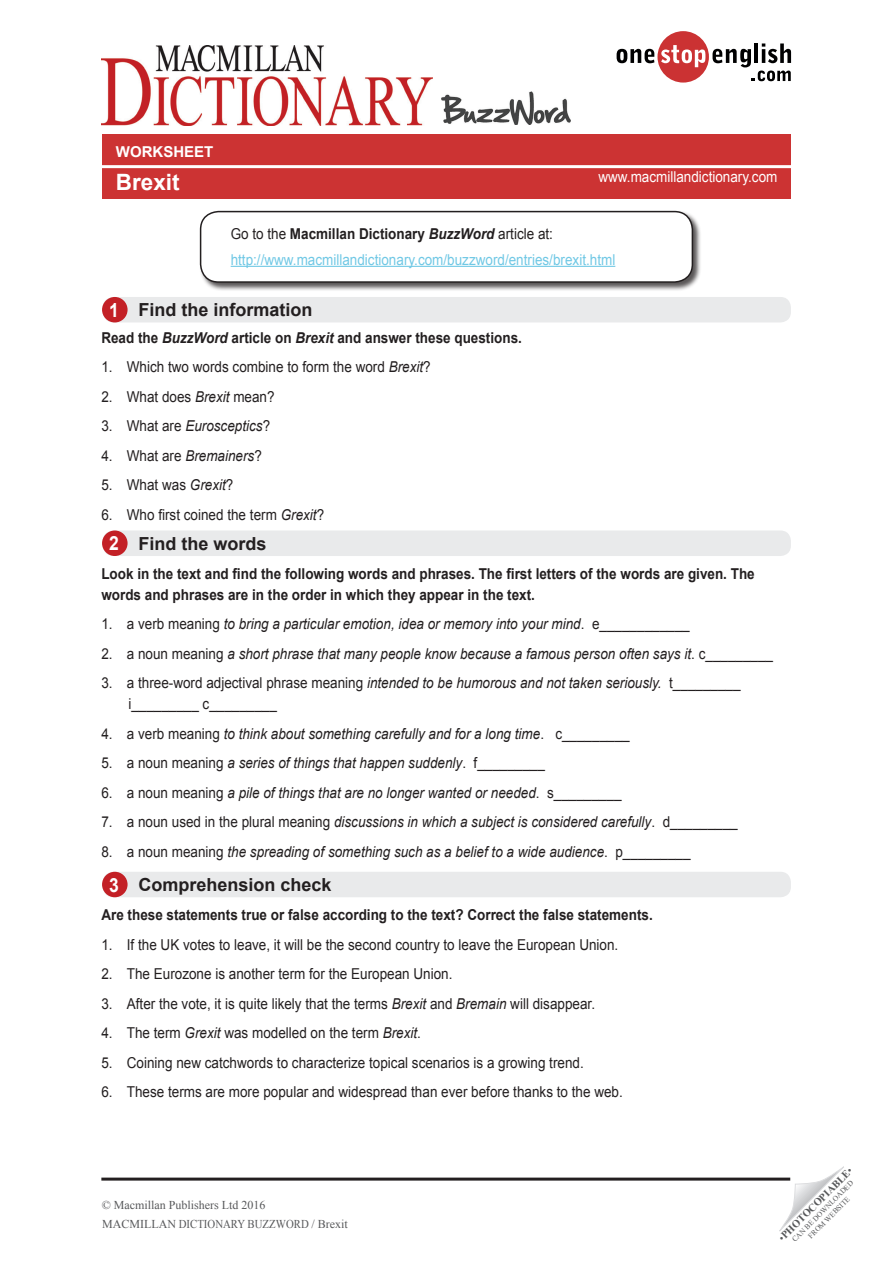
<style>
.page{position:relative;width:893px;height:1263px;background:#fff}
.page>*{position:absolute;margin:0;border:0;box-sizing:border-box;transform-origin:0 0}
.t1{font:700 22.5px "Arial";color:#fff}
.key_exercise_titles{font:700 19.5px "Arial";color:#fff;scale:.9 1}
.t2{font:700 18px "Arial";color:#231f20}
.t3{font:15px/21px "Arial";color:#231f20;scale:.9 1}
.t4{font:italic 15px "Arial";color:#231f20;scale:.9 1}
.Gap_fill_text{font:700 15px/21px "Arial";color:#231f20;scale:.9 1}
.Gap_fill_text-2{font:15px "Arial";color:#70c8e5;scale:.9 1}
.t5{font:15px "Arial";color:#fff;scale:.9 1}
.Gap_fill_text-3{font:700 15px "Arial";color:#fff}
.t6{font:12px/18.8px "Times New Roman";color:#57585a}
.t7{font:700 10.5px "Times New Roman";color:#57585a}
.t8{font:7.5px/9px "Times New Roman";color:#57585a;text-align:center}
.s1{font-weight:400}
.s2{font-style:italic}
.s3{font-style:normal}
</style>
<div class="page">
<svg style="left:779px;top:1167px;width:65px;height:64px"></svg>
<hr style="left:101px;top:1177px;width:689px;height:3px;background:#231f20">
<div style="left:102px;top:134px;width:689px;height:65px;background:#c33"></div>
<hr style="left:102px;top:165px;width:689px;height:3px;background:#fff">
<svg style="left:617px;top:31px;width:174px;height:52px"></svg>
<img style="left:101px;top:46px;width:331px;height:79px">
<img style="left:442px;top:92px;width:128px;height:33px">
<div style="left:199px;top:210px;width:503px;height:81px;background:#231f20;opacity:.75"></div>
<div style="left:201px;top:212px;width:491px;height:70px;background:#fff;border-radius:18px"></div>
<div style="left:200px;top:211px;width:493px;height:72px;border:2px solid #231f20;border-radius:18px"></div>
<hr style="left:231px;top:266px;width:384px;height:1px;background:#70c8e5">
<div style="left:103px;top:297px;width:688px;height:25px;background:#e9eaeb;border-radius:10px"></div>
<div style="left:102px;top:297px;width:26px;height:25px;background:#c32026;border-radius:50%"></div>
<div style="left:103px;top:530px;width:688px;height:26px;background:#e9eaeb;border-radius:10px"></div>
<div style="left:102px;top:530px;width:26px;height:26px;background:#c32026;border-radius:50%"></div>
<div style="left:103px;top:872px;width:688px;height:25px;background:#e9eaeb;border-radius:10px"></div>
<div style="left:102px;top:872px;width:26px;height:25px;background:#c32026;border-radius:50%"></div>
<p class="Gap_fill_text-3" style="left:116px;top:141px;width:99px">WORKSHEET</p>
<h1 class="t1" style="left:116px;top:167px;width:65px">Brexit</h1>
<p class="t5" style="left:598px;top:167px;width:200px">www.macmillandictionary.com</p>
<p class="Gap_fill_text" style="left:231px;top:224px;width:360px"><span class="s1">Go to the</span> Macmillan Dictionary <span class="s2">BuzzWord</span> <span class="s1">article at:</span></p>
<p class="Gap_fill_text-2" style="left:231px;top:250px;width:429px">http://www.macmillandictionary.com/buzzword/entries/brexit.html</p>
<p class="key_exercise_titles" style="left:109px;top:297px;width:12px">1</p>
<p class="t2" style="left:138px;top:298px;width:176px">Find the information</p>
<p class="Gap_fill_text" style="left:101px;top:327px;width:469px">Read the <span class="s2">BuzzWord</span> article on <span class="s2">Brexit</span> and answer these questions.</p>
<p class="t3" style="left:101px;top:356px;width:367px">1. Which two words combine to form the word <span class="s2">Brexit</span>?</p>
<p class="t3" style="left:101px;top:386px;width:194px">2. What does <span class="s2">Brexit</span> mean?</p>
<p class="t4" style="left:101px;top:416px;width:189px"><span class="s3">3. What are</span> Eurosceptics<span class="s3">?</span></p>
<p class="t3" style="left:101px;top:445px;width:180px">4. What are <span class="s2">Bremainers</span>?</p>
<p class="t3" style="left:101px;top:474px;width:148px">5. What was <span class="s2">Grexit</span>?</p>
<p class="t3" style="left:101px;top:504px;width:249px">6. Who first coined the term <span class="s2">Grexit</span>?</p>
<p class="key_exercise_titles" style="left:109px;top:530px;width:12px">2</p>
<p class="t2" style="left:138px;top:531px;width:130px">Find the words</p>
<p class="Gap_fill_text" style="left:101px;top:563px;width:727px">Look in the text and find the following words and phrases. The first letters of the words are given. The words and phrases are in the order in which they appear in the text.</p>
<p class="t4" style="left:101px;top:614px;width:655px"><span class="s3">1. a verb meaning</span> to bring a particular emotion, idea or memory into your mind<span class="s3">. e____________</span></p>
<p class="t4" style="left:101px;top:644px;width:748px"><span class="s3">2. a noun meaning</span> a short phrase that many people know because a famous person often says it<span class="s3">. c_________</span></p>
<p class="t3" style="left:128px;top:673px;width:682px;text-indent:-27px">3. a three-word adjectival phrase meaning <span class="s2">intended to be humorous and not taken seriously.</span> t_________ i_________ c_________</p>
<p class="t4" style="left:101px;top:724px;width:589px"><span class="s3">4. a verb meaning</span> to think about something carefully and for a long time<span class="s3">. c_________</span></p>
<p class="t4" style="left:101px;top:753px;width:494px"><span class="s3">5. a noun meaning</span> a series of things that happen suddenly<span class="s3">. f_________</span></p>
<p class="t4" style="left:101px;top:783px;width:579px"><span class="s3">6. a noun meaning</span> a pile of things that are no longer wanted or needed<span class="s3">. s_________</span></p>
<p class="t4" style="left:101px;top:812px;width:709px"><span class="s3">7. a noun used in the plural meaning</span> discussions in which a subject is considered carefully<span class="s3">. d_________</span></p>
<p class="t4" style="left:101px;top:842px;width:656px"><span class="s3">8. a noun meaning</span> the spreading of something such as a belief to a wide audience<span class="s3">. p_________</span></p>
<p class="key_exercise_titles" style="left:109px;top:872px;width:12px">3</p>
<p class="t2" style="left:138px;top:872px;width:195px">Comprehension check</p>
<p class="Gap_fill_text" style="left:101px;top:905px;width:614px">Are these statements true or false according to the text? Correct the false statements.</p>
<p class="t3" style="left:101px;top:934px;width:576px">1. If the UK votes to leave, it will be the second country to leave the European Union.</p>
<p class="t3" style="left:101px;top:963px;width:392px">2. The Eurozone is another term for the European Union.</p>
<p class="t3" style="left:101px;top:993px;width:550px">3. After the vote, it is quite likely that the terms <span class="s2">Brexit</span> and <span class="s2">Bremain</span> will disappear.</p>
<p class="t3" style="left:101px;top:1022px;width:357px">4. The term <span class="s2">Grexit</span> was modelled on the term <span class="s2">Brexit</span>.</p>
<p class="t3" style="left:101px;top:1052px;width:538px">5. Coining new catchwords to characterize topical scenarios is a growing trend.</p>
<p class="t3" style="left:101px;top:1081px;width:581px">6. These terms are more popular and widespread than ever before thanks to the web.</p>
<p class="t6" style="left:102px;top:1195px;width:248px">© Macmillan Publishers Ltd 2016<br>MACMILLAN DICTIONARY BUZZWORD / Brexit</p>
<p class="t7" style="left:775px;top:1234px;width:101px;rotate:-45deg"><span class="s1">•</span>PHOTOCOPIABLE<span class="s1">•</span></p>
<p class="t8" style="left:790px;top:1237px;width:85px;rotate:-45deg">CAN BE DOWNLOADED<br>FROM WEBSITE</p>
</div>
